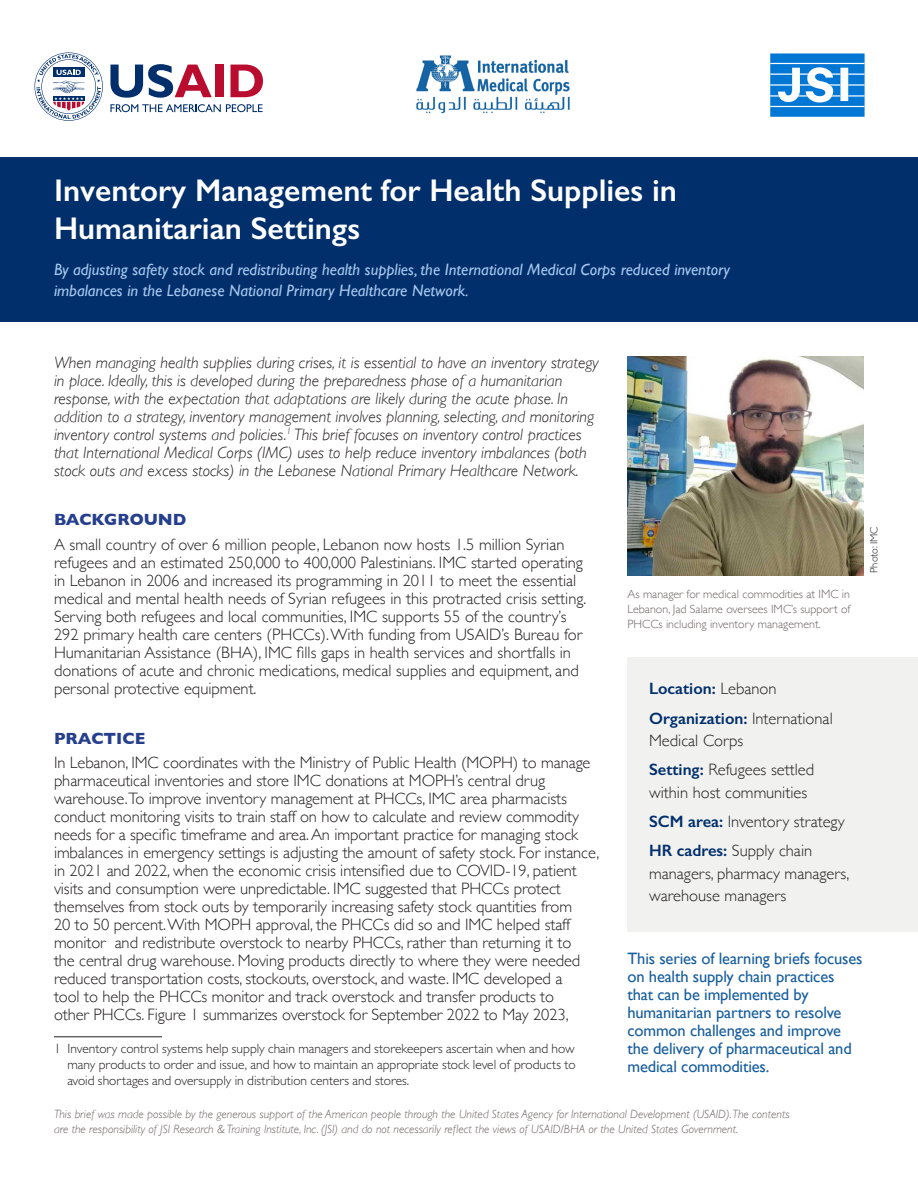
<style>
.page{position:relative;width:918px;height:1188px;background:#fff}
.page>*{position:absolute;margin:0;border:0;box-sizing:border-box;transform-origin:0 0}
.t1{font:600 31.5px/37.5px "Gill Sans";color:#fff}
.t2{font:300 16.5px/18px "Gill Sans";letter-spacing:-.005em;color:#231f20}
.t3{font:italic 300 16.5px/18px "Gill Sans";color:#231f20}
.t4{font:16.5px/18px "Gill Sans";letter-spacing:-.01em;color:#175d9e}
.t5{font:italic 16.5px/21px "Gill Sans";color:#a7c6ed}
.t6{font:600 16.5px/29.2px "Gill Sans";color:#002f6c}
.t7{font:700 16.5px "Gill Sans";color:#253f8e}
.t8{font:300 13.5px/16.2px "Gill Sans MT Pro";color:#231f20;text-align:justify}
.t9{font:italic 300 12px/15px "Gill Sans";color:#6c6463}
.t10{font:300 12px/15px "Gill Sans";color:#6c6463;text-align:justify}
.t11{font:300 10.5px "Gill Sans";color:#231f20}
.s1{font-weight:300;color:#231f20}
.s2{font-weight:600;color:#002f6c}
</style>
<div class="page">
<svg style="left:110px;top:104px;width:153px;height:8px"></svg>
<svg style="left:110px;top:64px;width:102px;height:34px"></svg>
<div style="left:215px;top:65px;width:9px;height:32px;background:#ba0c2f"></div>
<svg style="left:230px;top:65px;width:33px;height:32px"></svg>
<svg style="left:35px;top:52px;width:68px;height:68px"></svg>
<div style="left:0;top:158px;width:918px;height:164px;background:#002f6c"></div>
<div style="left:627px;top:658px;width:291px;height:274px;background:#f1f1f0"></div>
<img style="left:416px;top:55px;width:154px;height:59px">
<svg style="left:770px;top:53px;width:95px;height:64px"></svg>
<hr style="left:770px;top:63px;width:95px;height:1px;background:#fff">
<hr style="left:770px;top:74px;width:40px;height:1px;background:#fff">
<hr style="left:770px;top:84px;width:95px;height:2px;background:#fff">
<hr style="left:770px;top:95px;width:38px;height:2px;background:#fff">
<hr style="left:770px;top:106px;width:95px;height:1px;background:#fff">
<hr style="left:826px;top:74px;width:39px;height:1px;background:#fff">
<hr style="left:827px;top:95px;width:38px;height:2px;background:#fff">
<img style="left:627px;top:357px;width:237px;height:219px">
<hr style="left:54px;top:1037px;width:108px;height:1px;background:#231f20">
<h1 class="t1" style="left:54px;top:172px;width:624px">Inventory Management for Health Supplies in<br>Humanitarian Settings</h1>
<p class="t5" style="left:54px;top:259px;width:678px">By adjusting safety stock and redistributing health supplies, the International Medical Corps reduced inventory imbalances in the Lebanese National Primary Healthcare Network.</p>
<p class="t3" style="left:54px;top:353px;width:546px">When managing health supplies during crises, it is essential to have an inventory strategy in place. Ideally, this is developed during the preparedness phase of a humanitarian response, with the expectation that adaptations are likely during the acute phase. In addition to a strategy, inventory management involves planning, selecting, and monitoring inventory control systems and policies.<sup>1</sup> This brief focuses on inventory control practices that International Medical Corps (IMC) uses to help reduce inventory imbalances (both stock outs and excess stocks) in the Lebanese National Primary Healthcare Network.</p>
<p class="t7" style="left:54px;top:507px;width:134px">BACKGROUND</p>
<p class="t2" style="left:54px;top:535px;width:534px">A small country of over 6 million people, Lebanon now hosts 1.5 million Syrian refugees and an estimated 250,000 to 400,000 Palestinians. IMC started operating in Lebanon in 2006 and increased its programming in 2011 to meet the essential medical and mental health needs of Syrian refugees in this protracted crisis setting.<br>Serving both refugees and local communities, IMC supports 55 of the country’s 292 primary health care centers (PHCCs). With funding from USAID’s Bureau for Humanitarian Assistance (BHA), IMC fills gaps in health services and shortfalls in donations of acute and chronic medications, medical supplies and equipment, and personal protective equipment.</p>
<p class="t7" style="left:54px;top:725px;width:93px">PRACTICE</p>
<p class="t2" style="left:54px;top:753px;width:547px">In Lebanon, IMC coordinates with the Ministry of Public Health (MOPH) to manage pharmaceutical inventories and store IMC donations at MOPH’s central drug warehouse.To improve inventory management at PHCCs, IMC area pharmacists conduct monitoring visits to train staff on how to calculate and review commodity needs for a specific timeframe and area. An important practice for managing stock imbalances in emergency settings is adjusting the amount of safety stock. For instance, in 2021 and 2022, when the economic crisis intensified due to COVID-19, patient visits and consumption were unpredictable. IMC suggested that PHCCs protect themselves from stock outs by temporarily increasing safety stock quantities from<br>20 to 50 percent. With MOPH approval, the PHCCs did so and IMC helped staff monitor and redistribute overstock to nearby PHCCs, rather than returning it to<br>the central drug warehouse. Moving products directly to where they were needed reduced transportation costs, stockouts, overstock, and waste. IMC developed a<br>tool to help the PHCCs monitor and track overstock and transfer products to<br>other PHCCs. Figure 1 summarizes overstock for September 2022 to May 2023,</p>
<p class="t8" style="left:68px;top:1040px;width:510px;text-indent:-14px">1 Inventory control systems help supply chain managers and storekeepers ascertain when and how many products to order and issue, and how to maintain an appropriate stock level of products to avoid shortages and oversupply in distribution centers and stores.</p>
<p class="t10" style="left:627px;top:586px;width:225px">As manager for medical commodities at IMC in Lebanon, Jad Salame oversees IMC’s support of PHCCs including inventory management.</p>
<p class="t6" style="left:649px;top:674px;width:185px">Location: <span class="s1">Lebanon<br></span>Organization: <span class="s1">International</span></p>
<p class="t2" style="left:649px;top:725px;width:167px;line-height:29.2px">Medical Corps<br><span class="s2">Setting:</span> Refugees settled</p>
<p class="t2" style="left:649px;top:777px;width:197px;line-height:29.2px">within host communities<br><span class="s2">SCM area:</span> Inventory strategy<br><span class="s2">HR cadres:</span> Supply chain</p>
<p class="t2" style="left:649px;top:861px;width:202px;line-height:22.5px">managers, pharmacy managers, warehouse managers</p>
<p class="t4" style="left:627px;top:949px;width:237px">This series of learning briefs focuses on health supply chain practices that can be implemented by humanitarian partners to resolve common challenges and improve the delivery of pharmaceutical and medical commodities.</p>
<p class="t9" style="left:54px;top:1106px;width:737px">This brief was made possible by the generous support of the American people through the United States Agency for International Development (USAID). The contents are the responsibility of JSI Research &amp; Training Institute, Inc. (JSI) and do not necessarily reflect the views of USAID/BHA or the United States Government.</p>
<p class="t11" style="left:866px;top:573px;width:48px;rotate:-90deg">Photo: IMC</p>
</div>
